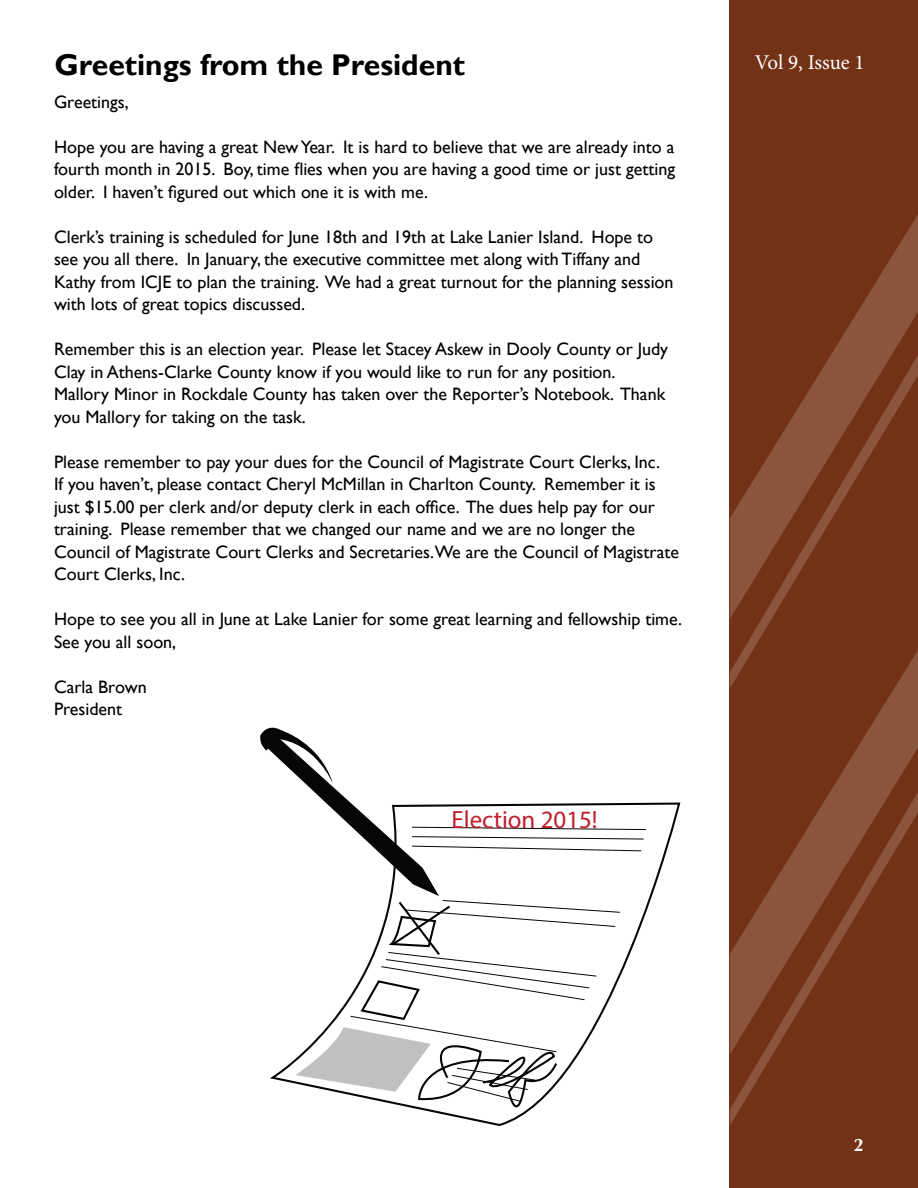
<style>
.page{position:relative;width:918px;height:1188px;background:#fff}
.page>*{position:absolute;margin:0;border:0;box-sizing:border-box;transform-origin:0 0}
.t1{font:700 30px "Gill Sans";color:#000}
.t2{font:24.9px "Myriad Pro";color:#be1e2d}
.t3{font:21px "Minion Pro";letter-spacing:-.005em;color:#fff}
.t4{font:18px/22.5px "Gill Sans";color:#000}
.t5{font:700 18px "Optima";color:#fff}
</style>
<div class="page">
<div style="left:730px;top:0;width:188px;height:1188px;background:#733216"></div>
<svg style="left:869px;top:215px;width:49px;height:78px"></svg>
<svg style="left:868px;top:689px;width:50px;height:41px;fill:#8a543d"></svg>
<svg style="left:730px;top:293px;width:188px;height:396px"></svg>
<svg style="left:730px;top:730px;width:188px;height:395px"></svg>
<svg style="left:260px;top:727px;width:386px;height:399px"></svg>
<h1 class="t1" style="left:55px;top:47px;width:412px">Greetings from the President</h1>
<p class="t4" style="left:54px;top:91px;width:76px">Greetings,</p>
<p class="t4" style="left:54px;top:136px;width:623px;text-align:justify">Hope you are having a great New Year. It is hard to believe that we are already into a fourth month in 2015. Boy, time flies when you are having a good time or just getting older. I haven’t figured out which one it is with me.</p>
<p class="t4" style="left:54px;top:226px;width:621px">Clerk’s training is scheduled for June 18th and 19th at Lake Lanier Island. Hope to see you all there. In January, the executive committee met along with Tiffany and Kathy from ICJE to plan the training. We had a great turnout for the planning session with lots of great topics discussed.</p>
<p class="t4" style="left:54px;top:338px;width:616px">Remember this is an election year. Please let Stacey Askew in Dooly County or Judy Clay in Athens-Clarke County know if you would like to run for any position.<br>Mallory Minor in Rockdale County has taken over the Reporter’s Notebook. Thank you Mallory for taking on the task.</p>
<p class="t4" style="left:54px;top:451px;width:627px">Please remember to pay your dues for the Council of Magistrate Court Clerks, Inc.<br>If you haven’t, please contact Cheryl McMillan in Charlton County. Remember it is just $15.00 per clerk and/or deputy clerk in each office. The dues help pay for our training. Please remember that we changed our name and we are no longer the Council of Magistrate Court Clerks and Secretaries.We are the Council of Magistrate Court Clerks, Inc.</p>
<p class="t4" style="left:54px;top:608px;width:630px">Hope to see you all in June at Lake Lanier for some great learning and fellowship time.<br>See you all soon,</p>
<p class="t4" style="left:54px;top:676px;width:94px">Carla Brown<br>President</p>
<h2 class="t2" style="left:452px;top:804px;width:148px">Election 2015!</h2>
<p class="t3" style="left:755px;top:48px;width:111px">Vol 9, Issue 1</p>
<p class="t5" style="left:854px;top:1134px;width:12px">2</p>
</div>
